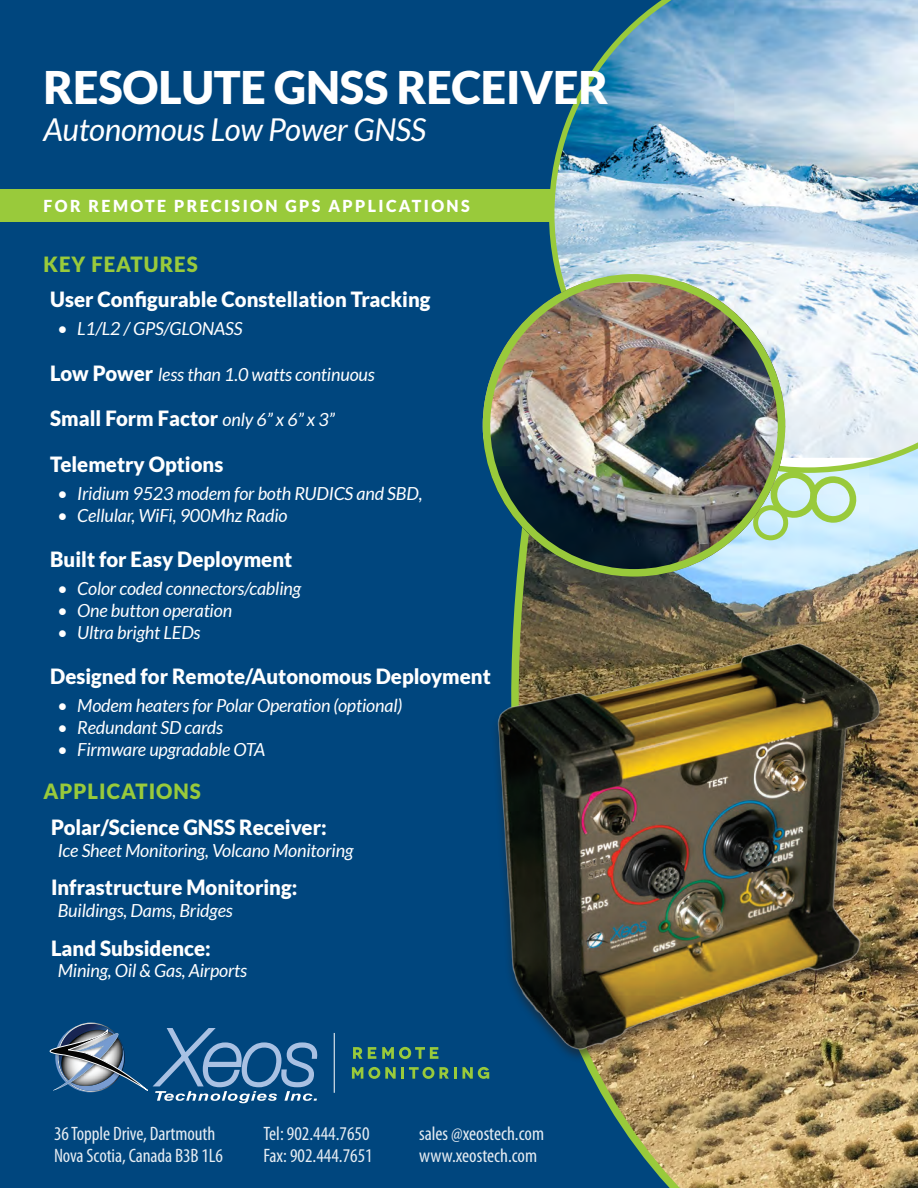
<style>
.page{position:relative;width:918px;height:1188px;background:#fff}
.page>*{position:absolute;margin:0;border:0;box-sizing:border-box;transform-origin:0 0}
.t1{font:900 45px "Lato";letter-spacing:-.005em;color:#fff}
.t2{font:italic 31.5px "Lato";letter-spacing:-.01em;color:#fff}
.t3{font:900 21px "Lato";color:#fff}
.t4{font:900 21px "Lato";letter-spacing:.05em;color:#99ca3b}
.t5{font:condensed 19.5px/22.5px "Myriad Pro";letter-spacing:-.005em;color:#fff}
.t6{font:italic 18px "Lato";letter-spacing:-.01em;color:#fff}
.t7{font:900 16.5px "Lato";letter-spacing:.15em;color:#fff}
.s1{font-weight:900;font-style:normal;font-size:21px}
.s2{font-weight:400;font-style:italic;font-size:18px}
</style>
<div class="page">
<img style="left:788px;top:473px;width:130px;height:715px">
<div style="left:0;top:0;width:788px;height:1188px;background:#00467e"></div>
<div style="left:0;top:189px;width:549px;height:33px;background:#99ca3b"></div>
<img style="left:58px;top:1022px;width:67px;height:2px">
<img style="left:58px;top:1024px;width:68px;height:2px">
<svg style="left:18px;top:1026px;width:302px;height:77px"></svg>
<svg style="left:353px;top:1047px;width:23px;height:12px"></svg>
<svg style="left:382px;top:1047px;width:56px;height:12px"></svg>
<svg style="left:352px;top:1067px;width:137px;height:12px"></svg>
<hr style="left:334px;top:1033px;width:1px;height:60px;background:#fff">
<div style="left:491px;top:643px;width:397px;height:420px;background:#231f20;opacity:.55"></div>
<img style="left:473px;top:629px;width:418px;height:425px">
<svg style="left:549px;top:0;width:369px;height:473px"></svg>
<svg style="left:785px;top:467px;width:72px;height:77px"></svg>
<img style="left:483px;top:282px;width:302px;height:290px">
<div style="left:483px;top:274px;width:302px;height:303px;border:8px solid #99ca3b;border-radius:50%"></div>
<p class="t1" style="left:44px;top:61px;width:566px">RESOLUTE GNSS RECEIVER</p>
<p class="t2" style="left:44px;top:112px;width:384px">Autonomous Low Power GNSS</p>
<p class="t7" style="left:44px;top:196px;width:428px">FOR REMOTE PRECISION GPS APPLICATIONS</p>
<p class="t4" style="left:44px;top:252px;width:156px">KEY FEATURES</p>
<p class="t3" style="left:50px;top:287px;width:382px">User Configurable Constellation Tracking</p>
<p class="t6" style="left:57px;top:319px;width:187px">• L1/L2 / GPS/GLONASS</p>
<p class="t6" style="left:50px;top:364px;width:326px"><span class="s1">Low Power</span> less than 1.0 watts continuous</p>
<p class="t3" style="left:50px;top:406px;width:286px">Small Form Factor <span class="s2">only 6” x 6” x 3”</span></p>
<p class="t3" style="left:50px;top:452px;width:175px">Telemetry Options</p>
<p class="t6" style="left:57px;top:483px;width:367px">• Iridium 9523 modem for both RUDICS and SBD,</p>
<p class="t6" style="left:57px;top:505px;width:232px">• Cellular, WiFi, 900Mhz Radio</p>
<p class="t3" style="left:50px;top:547px;width:244px">Built for Easy Deployment</p>
<p class="t6" style="left:57px;top:579px;width:246px">• Color coded connectors/cabling</p>
<p class="t6" style="left:57px;top:600px;width:177px">• One button operation</p>
<p class="t6" style="left:57px;top:622px;width:145px">• Ultra bright LEDs</p>
<p class="t3" style="left:50px;top:664px;width:442px">Designed for Remote/Autonomous Deployment</p>
<p class="t6" style="left:57px;top:696px;width:347px">• Modem heaters for Polar Operation (optional)</p>
<p class="t6" style="left:57px;top:717px;width:168px">• Redundant SD cards</p>
<p class="t6" style="left:57px;top:739px;width:210px">• Firmware upgradable OTA</p>
<p class="t4" style="left:44px;top:779px;width:159px">APPLICATIONS</p>
<p class="t3" style="left:51px;top:815px;width:277px">Polar/Science GNSS Receiver:</p>
<p class="t6" style="left:58px;top:840px;width:297px">Ice Sheet Monitoring, Volcano Monitoring</p>
<p class="t3" style="left:51px;top:875px;width:248px">Infrastructure Monitoring:</p>
<p class="t6" style="left:58px;top:900px;width:177px">Buildings, Dams, Bridges</p>
<p class="t3" style="left:51px;top:936px;width:161px">Land Subsidence:</p>
<p class="t6" style="left:58px;top:961px;width:191px">Mining, Oil &amp; Gas, Airports</p>
<p class="t5" style="left:54px;top:1122px;width:171px">36 Topple Drive, Dartmouth<br>Nova Scotia, Canada B3B 1L6</p>
<p class="t5" style="left:264px;top:1122px;width:111px">Tel: 902.444.7650<br>Fax: 902.444.7651</p>
<p class="t5" style="left:419px;top:1122px;width:127px">sales @xeostech.com www.xeostech.com</p>
</div>
